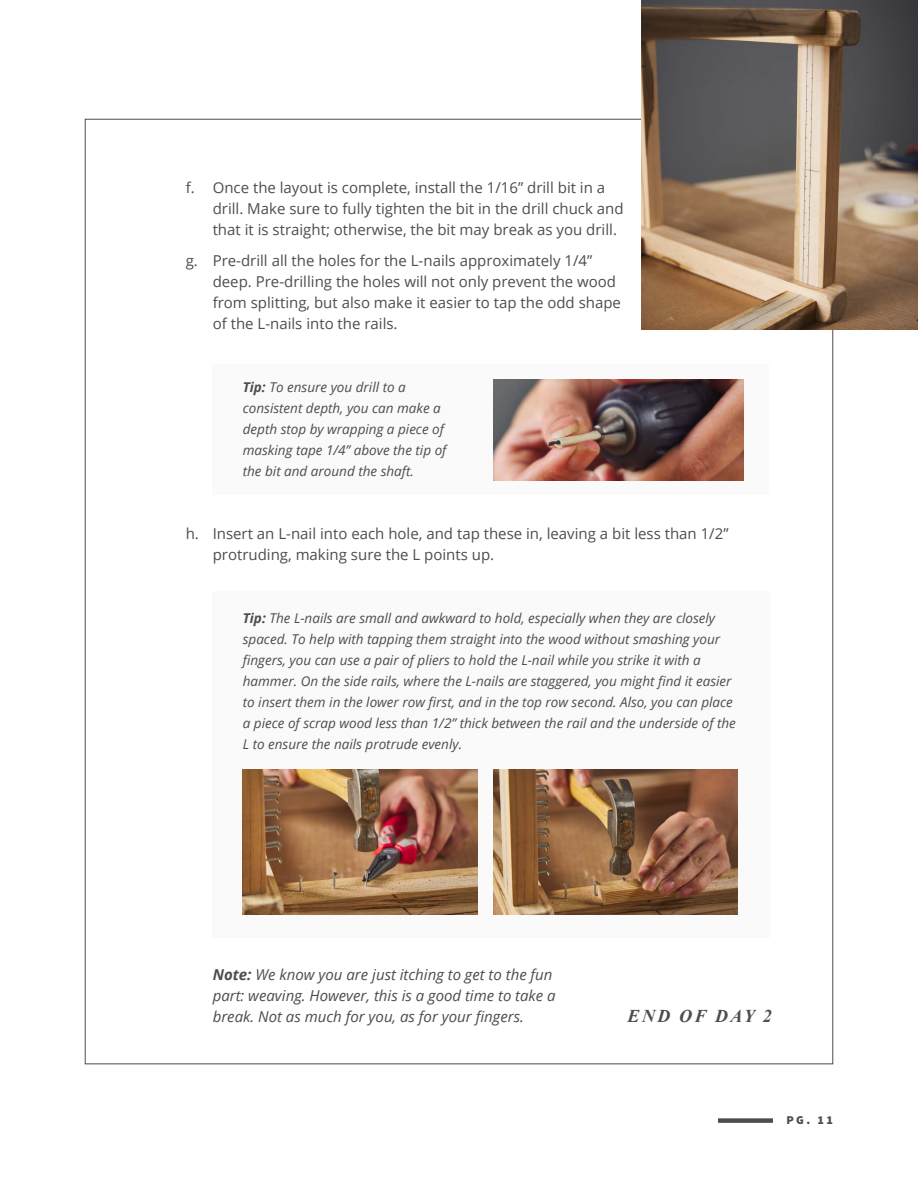
<style>
.page{position:relative;width:918px;height:1188px;background:#fff}
.page>*{position:absolute;margin:0;border:0;box-sizing:border-box;transform-origin:0 0}
.Day_List{font:italic 700 18px "Times New Roman";letter-spacing:.135em;color:#4d4d4f}
.t1{font:15px/21px "Open Sans";color:#4d4d4f}
.Caution{font:italic 15px/21px "Open Sans";color:#4d4d4f}
.Tips{font:italic 13.5px/21px "Open Sans";color:#4d4d4f}
.t2{font:900 12px "Source Sans Pro";color:#4d4d4f}
.s1{font-weight:700}
</style>
<div class="page">
<img style="left:641px;top:0;width:277px;height:330px">
<div style="left:213px;top:364px;width:556px;height:131px;background:#fafafa"></div>
<img style="left:493px;top:380px;width:251px;height:101px">
<div style="left:212px;top:592px;width:557px;height:346px;background:#fafafa"></div>
<img style="left:243px;top:770px;width:234px;height:145px">
<img style="left:493px;top:770px;width:245px;height:145px">
<div style="left:718px;top:1118px;width:55px;height:5px;background:#4d4d4f"></div>
<p class="t1" style="left:213px;top:176px;width:412px;text-indent:-27px">f. Once the layout is complete, install the 1/16” drill bit in a drill. Make sure to fully tighten the bit in the drill chuck and that it is straight; otherwise, the bit may break as you drill.</p>
<p class="t1" style="left:213px;top:250px;width:410px;text-indent:-27px">g. Pre-drill all the holes for the L-nails approximately 1/4” deep. Pre-drilling the holes will not only prevent the wood from splitting, but also make it easier to tap the odd shape of the L-nails into the rails.</p>
<p class="Tips" style="left:243px;top:376px;width:205px"><span class="s1">Tip:</span> To ensure you drill to a consistent depth, you can make a depth stop by wrapping a piece of masking tape 1/4” above the tip of the bit and around the shaft.</p>
<p class="t1" style="left:213px;top:523px;width:517px;text-indent:-27px">h. Insert an L-nail into each hole, and tap these in, leaving a bit less than 1/2” protruding, making sure the L points up.</p>
<p class="Tips" style="left:243px;top:607px;width:495px"><span class="s1">Tip:</span> The L-nails are small and awkward to hold, especially when they are closely spaced. To help with tapping them straight into the wood without smashing your fingers, you can use a pair of pliers to hold the L-nail while you strike it with a hammer. On the side rails, where the L-nails are staggered, you might find it easier to insert them in the lower row first, and in the top row second. Also, you can place a piece of scrap wood less than 1/2” thick between the rail and the underside of the L to ensure the nails protrude evenly.</p>
<p class="Caution" style="left:213px;top:964px;width:345px"><span class="s1">Note:</span> We know you are just itching to get to the fun part: weaving. However, this is a good time to take a break. Not as much for you, as for your fingers.</p>
<p class="Day_List" style="left:628px;top:1003px;width:146px">END OF DAY 2</p>
<p class="t2" style="left:786px;top:1112px;width:48px">PG. 11</p>
</div>
